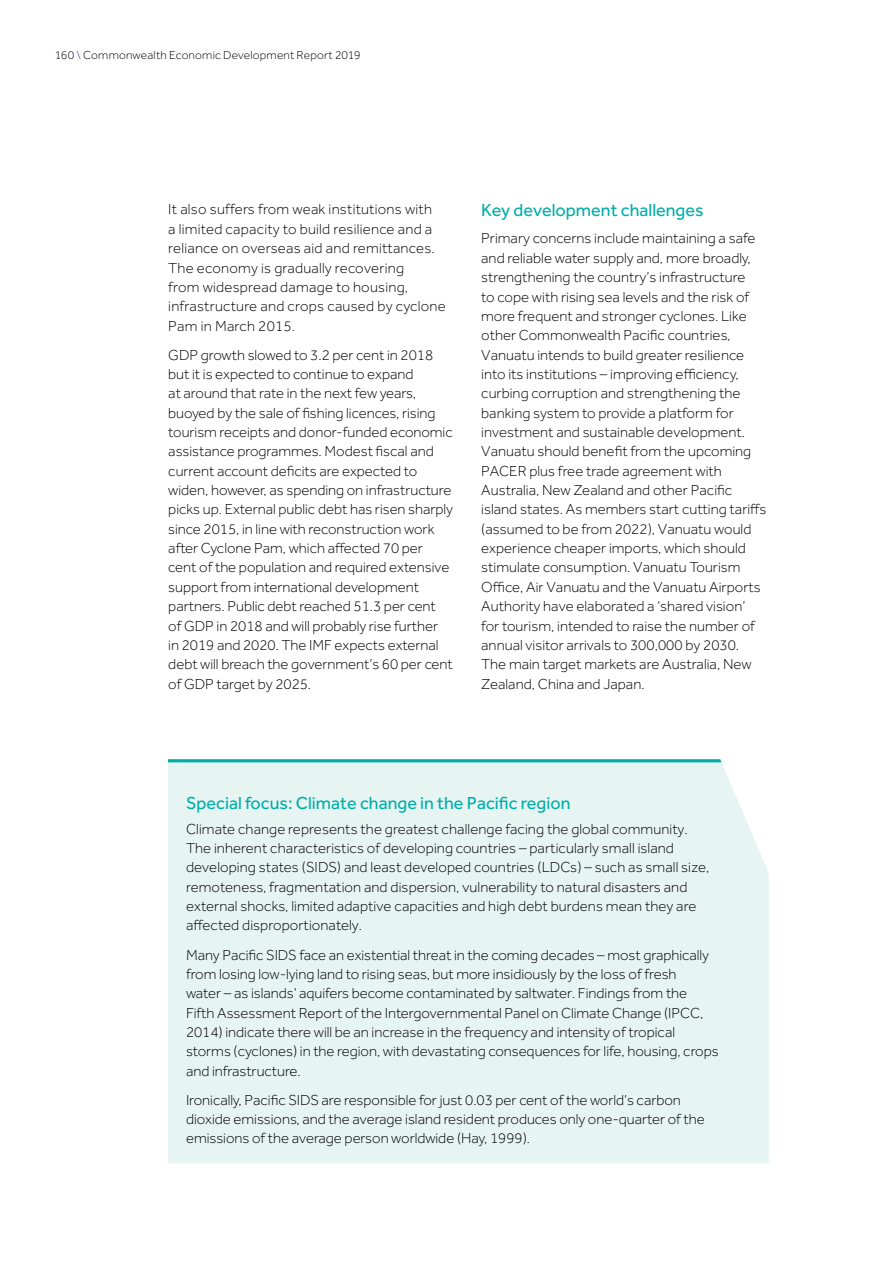
<style>
.page{position:relative;width:893px;height:1263px;background:#fff}
.page>*{position:absolute;margin:0;border:0;box-sizing:border-box;transform-origin:0 0}
._2{font:18px "Effra";color:#00aea9}
.T1{font:300 15px/19.4px "Effra";color:#000}
.t1{font:300 12px "Effra";letter-spacing:.015em;color:#000}
.s1{color:#223983}
</style>
<div class="page">
<div style="left:168px;top:762px;width:601px;height:401px;background:#e6f4f2"></div>
<svg style="left:168px;top:759px;width:554px;height:3px;background:#10b3ae"></svg>
<p class="t1" style="left:55px;top:48px;width:307px">160 <span class="s1">\</span> Commonwealth Economic Development Report 2019</p>
<p class="T1" style="left:168px;top:200px;width:279px">It also suffers from weak institutions with<br>a limited capacity to build resilience and a reliance on overseas aid and remittances.<br>The economy is gradually recovering<br>from widespread damage to housing, infrastructure and crops caused by cyclone Pam in March 2015.</p>
<p class="T1" style="left:168px;top:345px;width:286px">GDP growth slowed to 3.2 per cent in 2018 but it is expected to continue to expand<br>at around that rate in the next few years, buoyed by the sale of fishing licences, rising tourism receipts and donor-funded economic assistance programmes. Modest fiscal and current account deficits are expected to widen, however, as spending on infrastructure picks up. External public debt has risen sharply since 2015, in line with reconstruction work after Cyclone Pam, which affected 70 per cent of the population and required extensive support from international development partners. Public debt reached 51.3 per cent<br>of GDP in 2018 and will probably rise further<br>in 2019 and 2020. The IMF expects external debt will breach the government’s 60 per cent of GDP target by 2025.</p>
<p class="_2" style="left:481px;top:199px;width:224px">Key development challenges</p>
<p class="T1" style="left:481px;top:229px;width:287px">Primary concerns include maintaining a safe and reliable water supply and, more broadly, strengthening the country’s infrastructure<br>to cope with rising sea levels and the risk of more frequent and stronger cyclones. Like other Commonwealth Pacific countries, Vanuatu intends to build greater resilience into its institutions – improving efficiency, curbing corruption and strengthening the banking system to provide a platform for investment and sustainable development.<br>Vanuatu should benefit from the upcoming PACER plus free trade agreement with Australia, New Zealand and other Pacific island states. As members start cutting tariffs (assumed to be from 2022), Vanuatu would experience cheaper imports, which should stimulate consumption. Vanuatu Tourism Office, Air Vanuatu and the Vanuatu Airports Authority have elaborated a ‘shared vision’ for tourism, intended to raise the number of annual visitor arrivals to 300,000 by 2030.<br>The main target markets are Australia, New Zealand, China and Japan.</p>
<p class="_2" style="left:186px;top:792px;width:386px">Special focus: Climate change in the Pacific region</p>
<p class="T1" style="left:186px;top:819px;width:525px">Climate change represents the greatest challenge facing the global community.<br>The inherent characteristics of developing countries – particularly small island developing states (SIDS) and least developed countries (LDCs) – such as small size, remoteness, fragmentation and dispersion, vulnerability to natural disasters and external shocks, limited adaptive capacities and high debt burdens mean they are affected disproportionately.</p>
<p class="T1" style="left:186px;top:945px;width:534px">Many Pacific SIDS face an existential threat in the coming decades – most graphically from losing low-lying land to rising seas, but more insidiously by the loss of fresh<br>water – as islands’ aquifers become contaminated by saltwater. Findings from the Fifth Assessment Report of the Intergovernmental Panel on Climate Change (IPCC, 2014) indicate there will be an increase in the frequency and intensity of tropical storms (cyclones) in the region, with devastating consequences for life, housing, crops and infrastructure.</p>
<p class="T1" style="left:186px;top:1090px;width:520px">Ironically, Pacific SIDS are responsible for just 0.03 per cent of the world’s carbon dioxide emissions, and the average island resident produces only one-quarter of the emissions of the average person worldwide (Hay, 1999).</p>
</div>
